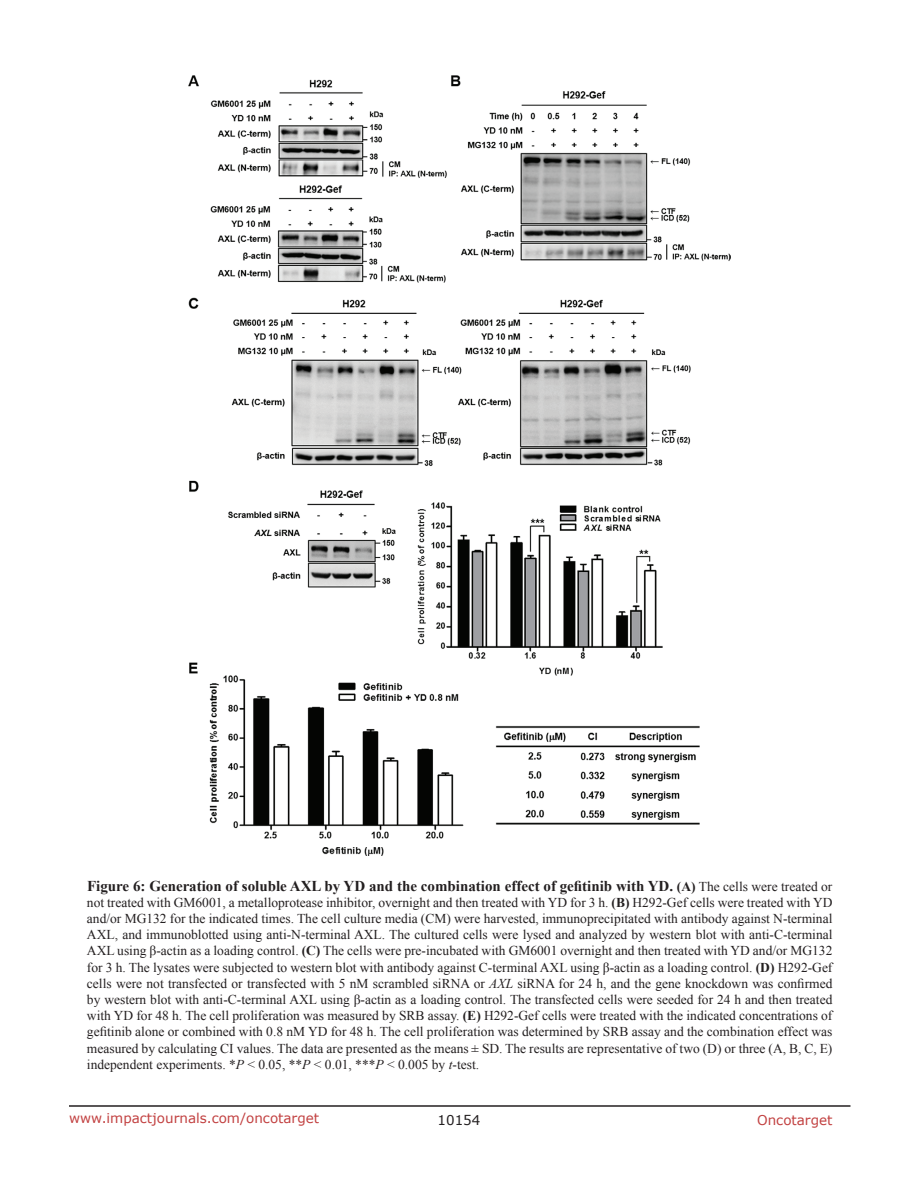
<style>
.page{position:relative;width:918px;height:1188px;background:#fff}
.page>*{position:absolute;margin:0;border:0;box-sizing:border-box;transform-origin:0 0}
.t1{font:700 15px "Times New Roman";color:#231f20}
.t2{font:13.5px/16.2px "Times New Roman";color:#231f20;text-align:justify}
.t3{font:13.5px "Verdana";color:#c24141}
.t4{font:13.5px "Verdana";color:#231f20}
.s1{font-size:13.5px}
.s2{font-weight:400;font-size:13.5px}
.s3{font-weight:700}
.s4{font-style:italic}
</style>
<div class="page">
<hr style="left:69px;top:1105px;width:781px;height:2px;background:#231f20">
<img style="left:189px;top:75px;width:542px;height:781px">
<p class="t1" style="left:87px;top:875px;width:747px">Figure 6: Generation of soluble AXL by YD and the combination effect of gefitinib with YD. <span class="s1">(A)</span> <span class="s2">The cells were treated or</span></p>
<p class="t2" style="left:87px;top:894px;width:747px">not treated with GM6001, a metalloprotease inhibitor, overnight and then treated with YD for 3 h. <span class="s3">(B)</span> H292-Gef cells were treated with YD and/or MG132 for the indicated times. The cell culture media (CM) were harvested, immunoprecipitated with antibody against N-terminal AXL, and immunoblotted using anti-N-terminal AXL. The cultured cells were lysed and analyzed by western blot with anti-C-terminal AXL using β-actin as a loading control. <span class="s3">(C)</span> The cells were pre-incubated with GM6001 overnight and then treated with YD and/or MG132 for 3 h. The lysates were subjected to western blot with antibody against C-terminal AXL using β-actin as a loading control. <span class="s3">(D)</span> H292-Gef cells were not transfected or transfected with 5 nM scrambled siRNA or <span class="s4">AXL</span> siRNA for 24 h, and the gene knockdown was confirmed by western blot with anti-C-terminal AXL using β-actin as a loading control. The transfected cells were seeded for 24 h and then treated with YD for 48 h. The cell proliferation was measured by SRB assay. <span class="s3">(E)</span> H292-Gef cells were treated with the indicated concentrations of gefitinib alone or combined with 0.8 nM YD for 48 h. The cell proliferation was determined by SRB assay and the combination effect was measured by calculating CI values. The data are presented as the means ± SD. The results are representative of two (D) or three (A, B, C, E) independent experiments. *<span class="s4">P</span> &lt; 0.05, **<span class="s4">P</span> &lt; 0.01, ***<span class="s4">P</span> &lt; 0.005 by <span class="s4">t</span>-test.</p>
<p class="t3" style="left:69px;top:1109px;width:252px">www.impactjournals.com/oncotarget</p>
<p class="t4" style="left:438px;top:1111px;width:44px">10154</p>
<p class="t3" style="left:757px;top:1111px;width:77px">Oncotarget</p>
</div>
